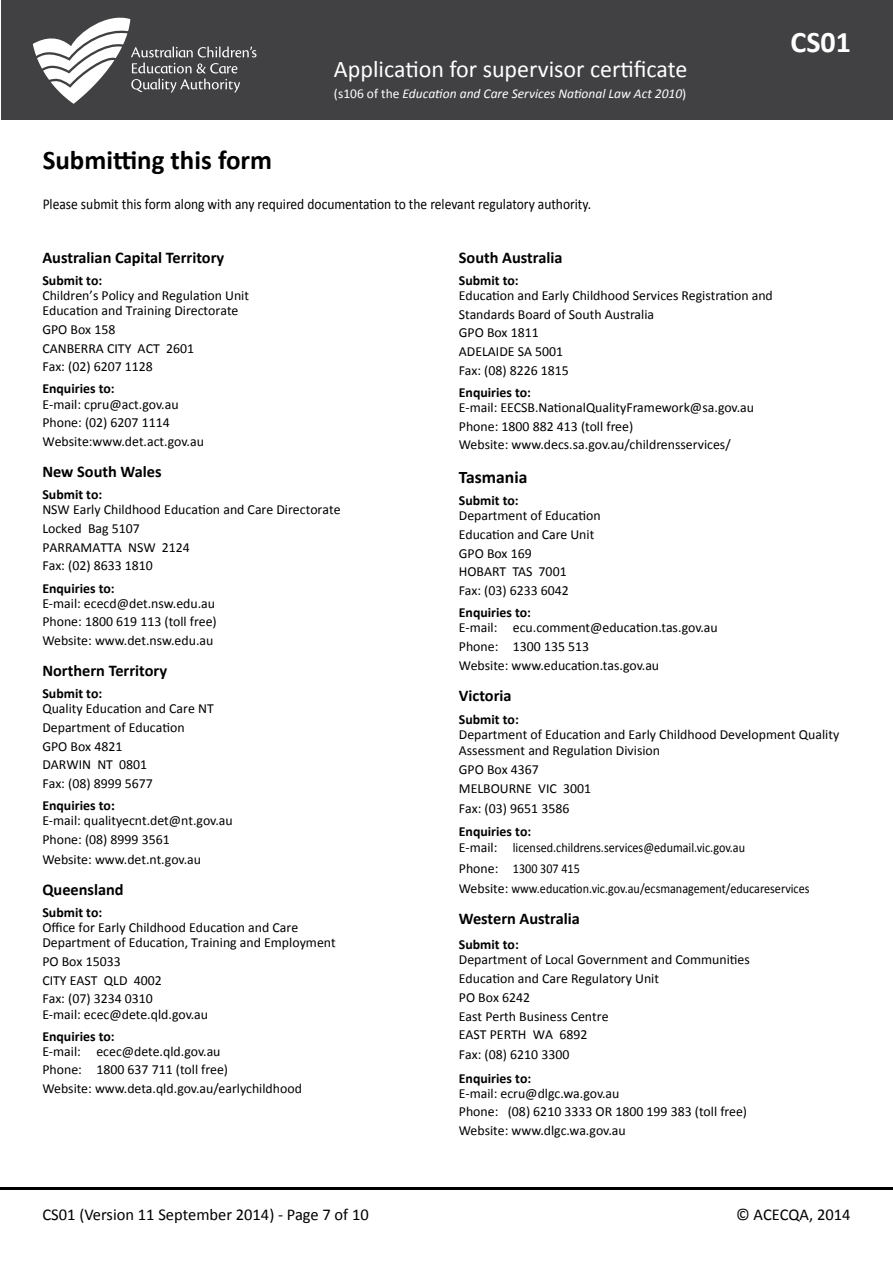
<style>
.page{position:relative;width:893px;height:1263px;background:#fff}
.page>*{position:absolute;margin:0;border:0;box-sizing:border-box;transform-origin:0 0}
.t1{font:700 30px "Calibri";color:#fff}
.t2{font:700 27px "Calibri";color:#000}
.t3{font:24px "Calibri";color:#fff}
.t4{font:700 17.55px "Calibri";color:#000}
.t5{font:16.5px "Calibri";color:#000}
.t6{font:700 16.35px "Calibri";color:#000}
.t7{font:15px "Calibri";color:#000;scale:.9 1}
.t8{font:13.8px/18.6px "Calibri";color:#000}
.t9{font:700 13.8px "Calibri";color:#000}
.t10{font:13.5px/20.1px "Calibri";color:#000;scale:.9 1}
.t11{font:italic 13.5px "Calibri";color:#fff}
.s1{font-style:normal}
.s2{font-weight:700}
.s3{font-family:"Times New Roman";font-weight:700}
.s4{font-size:13.8px}
</style>
<div class="page">
<hr style="left:0;top:1188px;width:893px;height:2px;background:#000">
<div style="left:1px;top:0;width:892px;height:119px;background:#414042"></div>
<svg style="left:33px;top:17px;width:224px;height:87px"></svg>
<h2 class="t2" style="left:43px;top:143px;width:231px">Submitting this form</h2>
<h3 class="t3" style="left:334px;top:54px;width:355px">Application for supervisor certificate</h3>
<p class="t11" style="left:334px;top:84px;width:354px"><span class="s1">(s106 of the</span> Education and Care Services National Law Act 2010<span class="s1">)</span></p>
<p class="t7" style="left:43px;top:195px;width:611px">Please submit this form along with any required documentation to the relevant regulatory authority.</p>
<h1 class="t1" style="left:790px;top:23px;width:62px">CS01</h1>
<p class="t6" style="left:42px;top:247px;width:184px">Australian Capital Territory</p>
<p class="t9" style="left:42px;top:272px;width:62px">Submit to:</p>
<p class="t8" style="left:42px;top:288px;width:208px;line-height:15.1px">Children’s Policy and Regulation Unit<br>Education and Training Directorate</p>
<p class="t8" style="left:42px;top:320px;width:153px">GPO Box 158<br>CANBERRA CITY ACT 2601<br>Fax: (02) 6207 1128</p>
<p class="t9" style="left:42px;top:380px;width:74px">Enquiries to:</p>
<p class="t8" style="left:42px;top:395px;width:163px">E-mail: cpru@act.gov.au<br>Phone: (02) 6207 1114<br>Website:www.det.act.gov.au</p>
<p class="t6" style="left:42px;top:461px;width:121px">New South Wales</p>
<p class="t9" style="left:42px;top:486px;width:62px">Submit to:</p>
<p class="t8" style="left:42px;top:500px;width:300px">NSW Early Childhood Education and Care Directorate<br>Locked Bag 5107<br>PARRAMATTA NSW 2124<br>Fax: (02) 8633 1810</p>
<p class="t9" style="left:42px;top:579px;width:74px">Enquiries to:</p>
<p class="t8" style="left:42px;top:594px;width:176px;text-align:justify">E-mail: ececd@det.nsw.edu.au Phone: 1800 619 113 (toll free)<br>Website: www.det.nsw.edu.au</p>
<p class="t6" style="left:42px;top:660px;width:126px">Northern Territory</p>
<p class="t9" style="left:42px;top:685px;width:62px">Submit to:</p>
<p class="t8" style="left:42px;top:700px;width:173px">Quality Education and Care NT<br>Department of Education<br>GPO Box 4821<br>DARWIN NT 0801<br>Fax: (08) 8999 5677</p>
<p class="t8" style="left:42px;top:798px;width:192px;line-height:15.1px"><span class="s2">Enquiries to</span><span class="s3">:<br></span>E-mail: qualityecnt.det@nt.gov.au</p>
<p class="t8" style="left:42px;top:829px;width:160px;line-height:20px">Phone: (08) 8999 3561<br>Website: www.det.nt.gov.au</p>
<p class="t6" style="left:42px;top:879px;width:83px">Queensland</p>
<p class="t9" style="left:42px;top:904px;width:62px">Submit to:</p>
<p class="t8" style="left:42px;top:920px;width:295px;line-height:15.1px">Office for Early Childhood Education and Care<br>Department of Education, Training and Employment</p>
<p class="t8" style="left:42px;top:952px;width:121px">PO Box 15033<br>CITY EAST QLD 4002<br>Fax: (07) 3234 0310</p>
<p class="t8" style="left:42px;top:1005px;width:167px">E-mail: ecec@dete.qld.gov.au</p>
<p class="t9" style="left:42px;top:1027px;width:74px">Enquiries to:</p>
<p class="t8" style="left:42px;top:1042px;width:261px">E-mail: ecec@dete.qld.gov.au<br>Phone: 1800 637 711 (toll free)<br>Website: www.deta.qld.gov.au/earlychildhood</p>
<p class="t6" style="left:459px;top:247px;width:105px">South Australia</p>
<p class="t9" style="left:459px;top:272px;width:61px">Submit to:</p>
<p class="t8" style="left:459px;top:286px;width:315px">Education and Early Childhood Services Registration and<br>Standards Board of South Australia<br>GPO Box 1811<br>ADELAIDE SA 5001<br>Fax: (08) 8226 1815</p>
<p class="t9" style="left:459px;top:383px;width:74px">Enquiries to:</p>
<p class="t8" style="left:459px;top:398px;width:297px">E-mail: EECSB.NationalQualityFramework@sa.gov.au<br>Phone: 1800 882 413 (toll free)<br>Website: www.decs.sa.gov.au/childrensservices/</p>
<p class="t4" style="left:459px;top:466px;width:70px">Tasmania</p>
<p class="t9" style="left:459px;top:492px;width:61px">Submit to:</p>
<p class="t8" style="left:459px;top:506px;width:143px">Department of Education<br>Education and Care Unit<br>GPO Box 169<br>HOBART TAS 7001<br>Fax: (03) 6233 6042</p>
<p class="t9" style="left:459px;top:604px;width:74px">Enquiries to:</p>
<p class="t8" style="left:459px;top:618px;width:260px">E-mail: ecu.comment@education.tas.gov.au<br>Phone: 1300 135 513<br>Website: www.education.tas.gov.au</p>
<p class="t6" style="left:459px;top:685px;width:54px">Victoria</p>
<p class="t9" style="left:459px;top:711px;width:62px">Submit to:</p>
<p class="t8" style="left:459px;top:726px;width:382px;line-height:16.2px">Department of Education and Early Childhood Development Quality<br>Assessment and Regulation Division</p>
<p class="t8" style="left:459px;top:760px;width:134px;line-height:19.2px">GPO Box 4367<br>MELBOURNE VIC 3001<br>Fax: (03) 9651 3586</p>
<p class="t9" style="left:459px;top:822px;width:74px">Enquiries to:</p>
<p class="t10" style="left:459px;top:838px;width:391px"><span class="s4">E-mail:</span> licensed.childrens.services@edumail.vic.gov.au<br><span class="s4">Phone:</span> 1300 307 415<br><span class="s4">Website:</span> www.education.vic.gov.au/ecsmanagement/educareservices</p>
<p class="t6" style="left:459px;top:908px;width:123px">Western Australia</p>
<p class="t9" style="left:459px;top:935px;width:62px">Submit to:</p>
<p class="t8" style="left:459px;top:949px;width:293px;line-height:19px">Department of Local Government and Communities<br>Education and Care Regulatory Unit<br>PO Box 6242<br>East Perth Business Centre<br>EAST PERTH WA 6892<br>Fax: (08) 6210 3300</p>
<p class="t9" style="left:459px;top:1069px;width:74px">Enquiries to:</p>
<p class="t8" style="left:459px;top:1084px;width:290px">E-mail: ecru@dlgc.wa.gov.au<br>Phone: (08) 6210 3333 OR 1800 199 383 (toll free)<br>Website: www.dlgc.wa.gov.au</p>
<p class="t5" style="left:43px;top:1204px;width:328px">CS01 (Version 11 September 2014) - Page 7 of 10</p>
<p class="t5" style="left:736px;top:1204px;width:116px">© ACECQA, 2014</p>
</div>
